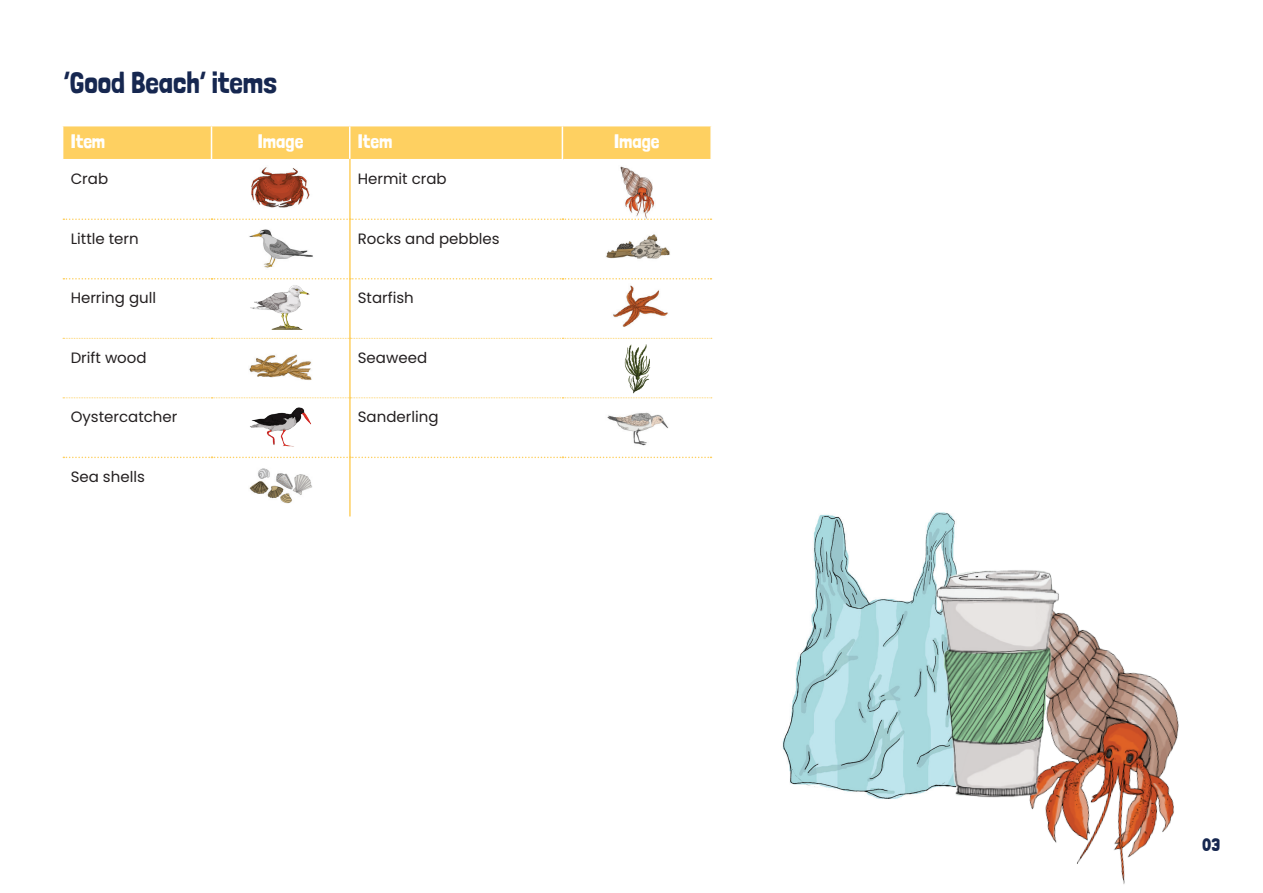
<style>
.page{position:relative;width:1263px;height:893px;background:#fff}
.page>*{position:absolute;margin:0;border:0;box-sizing:border-box;transform-origin:0 0}
.t1{font:30px "Londrina Solid";color:#162750}
.t2{font:19.5px "Londrina Solid";color:#fff}
.t3{font:18px "Londrina Solid";color:#162750}
.t4{font:15px "Poppins";color:#231f20}
</style>
<div class="page">
<img style="left:782px;top:512px;width:173px;height:287px">
<svg style="left:63px;top:338px;width:649px;height:1px"></svg>
<svg style="left:63px;top:397px;width:649px;height:1px"></svg>
<svg style="left:63px;top:218px;width:648px;height:2px"></svg>
<svg style="left:63px;top:278px;width:648px;height:2px"></svg>
<svg style="left:63px;top:457px;width:648px;height:1px"></svg>
<div style="left:63px;top:126px;width:648px;height:34px;background:#fed061"></div>
<hr style="left:349px;top:126px;width:1px;height:33px;background:#fff">
<hr style="left:562px;top:126px;width:1px;height:33px;background:#fff">
<hr style="left:349px;top:159px;width:214px;height:1px;background:#fff">
<img style="left:251px;top:167px;width:59px;height:41px">
<img style="left:249px;top:229px;width:64px;height:39px">
<img style="left:250px;top:285px;width:60px;height:45px">
<img style="left:249px;top:354px;width:63px;height:26px">
<img style="left:250px;top:407px;width:61px;height:40px">
<img style="left:618px;top:166px;width:39px;height:53px">
<img style="left:606px;top:234px;width:64px;height:25px">
<img style="left:613px;top:285px;width:55px;height:42px">
<img style="left:624px;top:344px;width:27px;height:50px">
<img style="left:607px;top:412px;width:62px;height:34px">
<img style="left:249px;top:468px;width:63px;height:36px">
<hr style="left:349px;top:159px;width:2px;height:357px;background:#fed061">
<img style="left:1046px;top:632px;width:133px;height:252px">
<img style="left:901px;top:550px;width:188px;height:265px">
<h1 class="t1" style="left:64px;top:65px;width:215px">‘Good Beach’ items</h1>
<h2 class="t2" style="left:71px;top:130px;width:36px">Item</h2>
<h2 class="t2" style="left:258px;top:130px;width:47px">Image</h2>
<h2 class="t2" style="left:358px;top:130px;width:36px">Item</h2>
<h2 class="t2" style="left:614px;top:130px;width:47px">Image</h2>
<p class="t4" style="left:71px;top:170px;width:39px">Crab</p>
<p class="t4" style="left:358px;top:170px;width:90px">Hermit crab</p>
<p class="t4" style="left:71px;top:230px;width:70px">Little tern</p>
<p class="t4" style="left:358px;top:230px;width:143px">Rocks and pebbles</p>
<p class="t4" style="left:71px;top:289px;width:87px">Herring gull</p>
<p class="t4" style="left:358px;top:289px;width:58px">Starfish</p>
<p class="t4" style="left:71px;top:349px;width:77px">Drift wood</p>
<p class="t4" style="left:358px;top:349px;width:71px">Seaweed</p>
<p class="t4" style="left:71px;top:408px;width:108px">Oystercatcher</p>
<p class="t4" style="left:358px;top:408px;width:82px">Sanderling</p>
<p class="t4" style="left:71px;top:468px;width:76px">Sea shells</p>
<p class="t3" style="left:1202px;top:834px;width:20px">03</p>
</div>
